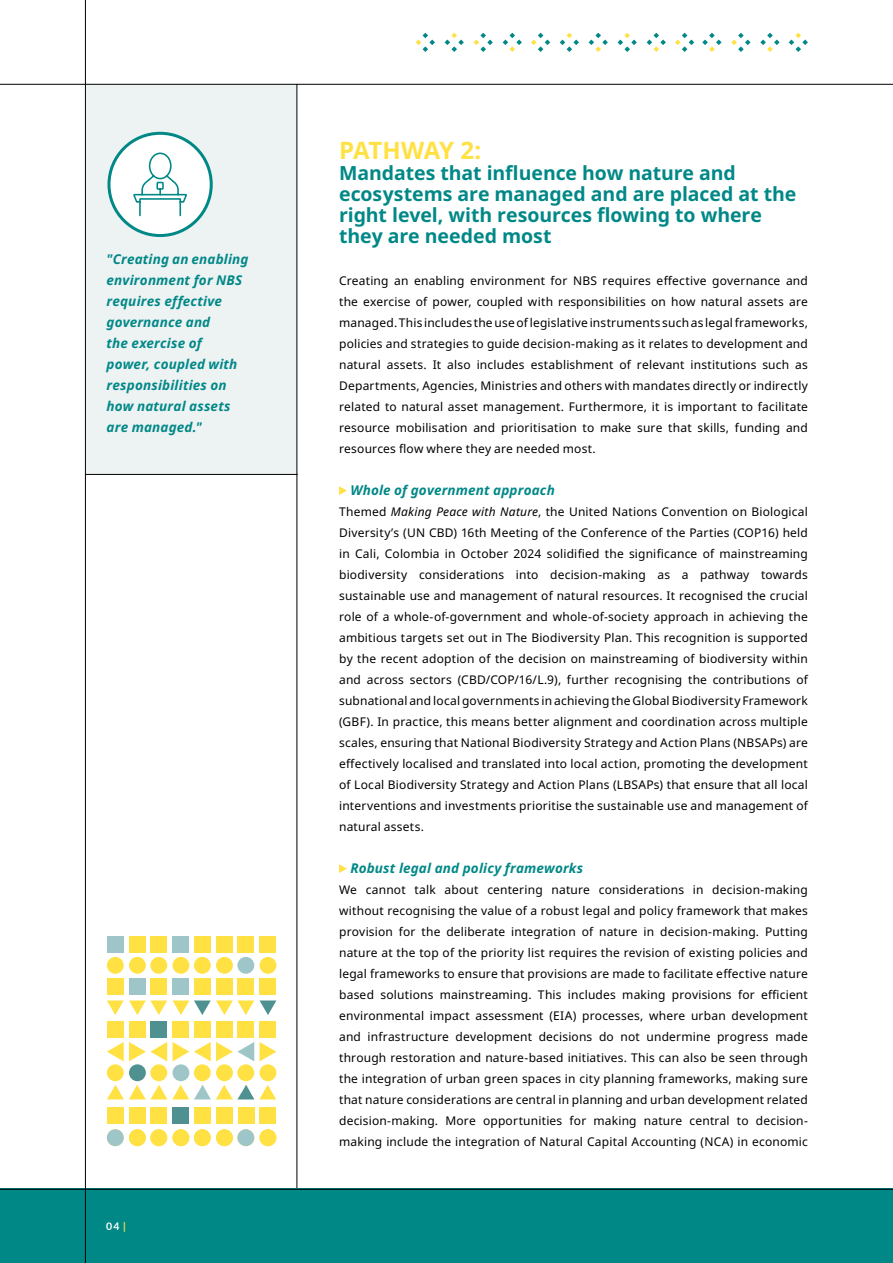
<style>
.page{position:relative;width:893px;height:1263px;background:#fff}
.page>*{position:absolute;margin:0;border:0;box-sizing:border-box;transform-origin:0 0}
.t1{font:700 24px "Noto Sans";letter-spacing:-.03em;color:#ffe144}
.t2{font:700 19.5px/21px "Noto Sans";letter-spacing:-.005em;color:#008887}
.t3{font:italic 700 13.5px/21px "Noto Sans";letter-spacing:.015em;color:#008887}
.t4{font:12px/21px "Noto Sans";letter-spacing:.015em;color:#000;text-align:justify}
.t5{font:700 10.5px "Lato";color:#fff}
.s1{color:#ffe144}
.s2{font-style:italic}
</style>
<div class="page">
<div style="left:87px;top:85px;width:210px;height:389px;background:#edf2f3"></div>
<hr style="left:297px;top:84px;width:1px;height:1104px;background:#000">
<hr style="left:85px;top:474px;width:213px;height:1px;background:#000">
<div style="left:0;top:1189px;width:893px;height:74px;background:#008887"></div>
<hr style="left:0;top:84px;width:893px;height:1px;background:#000">
<hr style="left:85px;top:0;width:1px;height:1263px;background:#000">
<hr style="left:0;top:1189px;width:893px;height:1px;background:#000">
<svg style="left:503px;top:33px;width:19px;height:19px"></svg>
<svg style="left:531px;top:33px;width:19px;height:19px"></svg>
<svg style="left:474px;top:33px;width:19px;height:19px"></svg>
<svg style="left:416px;top:33px;width:19px;height:19px"></svg>
<svg style="left:445px;top:33px;width:19px;height:19px"></svg>
<svg style="left:647px;top:33px;width:19px;height:19px"></svg>
<svg style="left:675px;top:33px;width:19px;height:19px"></svg>
<svg style="left:618px;top:33px;width:19px;height:19px"></svg>
<svg style="left:560px;top:33px;width:19px;height:19px"></svg>
<svg style="left:589px;top:33px;width:19px;height:19px"></svg>
<svg style="left:760px;top:33px;width:20px;height:19px"></svg>
<svg style="left:789px;top:33px;width:19px;height:19px"></svg>
<svg style="left:731px;top:33px;width:19px;height:19px"></svg>
<svg style="left:702px;top:33px;width:20px;height:19px"></svg>
<svg style="left:339px;top:486px;width:8px;height:9px"></svg>
<svg style="left:339px;top:864px;width:8px;height:9px"></svg>
<div style="left:109px;top:133px;width:102px;height:103px;background:#fff;border-radius:50%"></div>
<div style="left:107px;top:132px;width:106px;height:105px;border:3px solid #008887;border-radius:50%"></div>
<svg style="left:133px;top:152px;width:54px;height:65px"></svg>
<div style="left:194px;top:1129px;width:17px;height:17px;background:#ffe144;border-radius:50%"></div>
<div style="left:194px;top:1064px;width:17px;height:17px;background:#ffe144;border-radius:50%"></div>
<div style="left:194px;top:957px;width:17px;height:17px;background:#ffe144;border-radius:50%"></div>
<div style="left:194px;top:936px;width:17px;height:17px;background:#ffe144"></div>
<div style="left:194px;top:1107px;width:17px;height:17px;background:#ffe144"></div>
<div style="left:194px;top:978px;width:17px;height:17px;background:#ffe144"></div>
<div style="left:194px;top:1021px;width:17px;height:16px;background:#ffe144"></div>
<div style="left:216px;top:1129px;width:17px;height:17px;background:#ffe144;border-radius:50%"></div>
<div style="left:216px;top:1064px;width:17px;height:17px;background:#ffe144;border-radius:50%"></div>
<div style="left:216px;top:957px;width:17px;height:17px;background:#ffe144;border-radius:50%"></div>
<div style="left:216px;top:936px;width:17px;height:17px;background:#ffe144"></div>
<div style="left:216px;top:1107px;width:17px;height:17px;background:#ffe144"></div>
<div style="left:216px;top:978px;width:17px;height:17px;background:#ffe144"></div>
<div style="left:216px;top:1021px;width:17px;height:16px;background:#ffe144"></div>
<div style="left:237px;top:1129px;width:17px;height:17px;background:#9ec6c9;border-radius:50%"></div>
<div style="left:237px;top:1064px;width:17px;height:17px;background:#ffe144;border-radius:50%"></div>
<div style="left:237px;top:957px;width:17px;height:17px;background:#9ec6c9;border-radius:50%"></div>
<div style="left:237px;top:936px;width:17px;height:17px;background:#ffe144"></div>
<div style="left:238px;top:1107px;width:16px;height:17px;background:#ffe144"></div>
<div style="left:237px;top:978px;width:17px;height:17px;background:#ffe144"></div>
<div style="left:237px;top:1021px;width:17px;height:16px;background:#ffe144"></div>
<svg style="left:259px;top:1129px;width:17px;height:17px"></svg>
<div style="left:260px;top:1129px;width:16px;height:17px;background:#ffe144;border-radius:50%"></div>
<div style="left:260px;top:1064px;width:16px;height:17px;background:#ffe144;border-radius:50%"></div>
<div style="left:260px;top:957px;width:16px;height:17px;background:#ffe144;border-radius:50%"></div>
<div style="left:260px;top:936px;width:16px;height:17px;background:#ffe144"></div>
<svg style="left:260px;top:1000px;width:16px;height:15px"></svg>
<div style="left:259px;top:1107px;width:17px;height:17px;background:#ffe144"></div>
<div style="left:260px;top:978px;width:16px;height:17px;background:#ffe144"></div>
<div style="left:260px;top:1021px;width:16px;height:16px;background:#ffe144"></div>
<svg style="left:260px;top:1042px;width:16px;height:19px"></svg>
<div style="left:107px;top:1129px;width:17px;height:17px;background:#9ec6c9;border-radius:50%"></div>
<div style="left:107px;top:1064px;width:17px;height:17px;background:#ffe144;border-radius:50%"></div>
<div style="left:107px;top:957px;width:17px;height:17px;background:#ffe144;border-radius:50%"></div>
<div style="left:107px;top:936px;width:17px;height:17px;background:#9ec6c9"></div>
<div style="left:107px;top:1107px;width:17px;height:17px;background:#ffe144"></div>
<div style="left:107px;top:978px;width:17px;height:17px;background:#ffe144"></div>
<div style="left:107px;top:1021px;width:17px;height:16px;background:#ffe144"></div>
<div style="left:129px;top:1129px;width:17px;height:17px;background:#ffe144;border-radius:50%"></div>
<div style="left:129px;top:1064px;width:17px;height:17px;background:#4f9191;border-radius:50%"></div>
<div style="left:129px;top:957px;width:17px;height:17px;background:#ffe144;border-radius:50%"></div>
<div style="left:129px;top:936px;width:17px;height:17px;background:#ffe144"></div>
<div style="left:129px;top:1107px;width:17px;height:17px;background:#ffe144"></div>
<div style="left:129px;top:978px;width:17px;height:17px;background:#9ec6c9"></div>
<div style="left:129px;top:1021px;width:17px;height:16px;background:#ffe144"></div>
<div style="left:150px;top:1129px;width:17px;height:17px;background:#ffe144;border-radius:50%"></div>
<div style="left:150px;top:1064px;width:17px;height:17px;background:#ffe144;border-radius:50%"></div>
<div style="left:150px;top:957px;width:17px;height:17px;background:#ffe144;border-radius:50%"></div>
<div style="left:150px;top:936px;width:17px;height:17px;background:#ffe144"></div>
<div style="left:151px;top:1107px;width:16px;height:17px;background:#ffe144"></div>
<div style="left:150px;top:978px;width:17px;height:17px;background:#ffe144"></div>
<div style="left:150px;top:1021px;width:17px;height:16px;background:#4f9191"></div>
<svg style="left:107px;top:1042px;width:60px;height:19px"></svg>
<div style="left:172px;top:1129px;width:17px;height:17px;background:#ffe144;border-radius:50%"></div>
<div style="left:172px;top:1064px;width:17px;height:17px;background:#9ec6c9;border-radius:50%"></div>
<div style="left:172px;top:957px;width:17px;height:17px;background:#ffe144;border-radius:50%"></div>
<div style="left:173px;top:936px;width:16px;height:17px;background:#9ec6c9"></div>
<svg style="left:107px;top:1000px;width:147px;height:15px"></svg>
<div style="left:172px;top:1107px;width:17px;height:17px;background:#4f9191"></div>
<div style="left:173px;top:978px;width:16px;height:17px;background:#9ec6c9"></div>
<div style="left:172px;top:1021px;width:17px;height:16px;background:#ffe144"></div>
<svg style="left:107px;top:1085px;width:169px;height:14px"></svg>
<svg style="left:173px;top:1042px;width:81px;height:19px"></svg>
<p class="t3" style="left:107px;top:249px;width:144px">"Creating an enabling environment for NBS requires effective governance and<br>the exercise of power, coupled with responsibilities on how natural assets are managed."</p>
<p class="t5" style="left:106px;top:1218px;width:21px">04 <span class="s1">|</span></p>
<h1 class="t1" style="left:339px;top:133px;width:144px">PATHWAY 2:</h1>
<h2 class="t2" style="left:339px;top:163px;width:459px">Mandates that influence how nature and ecosystems are managed and are placed at the right level, with resources flowing to where they are needed most</h2>
<p class="t4" style="left:339px;top:270px;width:470px">Creating an enabling environment for NBS requires effective governance and the exercise of power, coupled with responsibilities on how natural assets are managed. This includes the use of legislative instruments such as legal frameworks, policies and strategies to guide decision-making as it relates to development and natural assets. It also includes establishment of relevant institutions such as Departments, Agencies, Ministries and others with mandates directly or indirectly related to natural asset management. Furthermore, it is important to facilitate resource mobilisation and prioritisation to make sure that skills, funding and resources flow where they are needed most.</p>
<p class="t3" style="left:350px;top:480px;width:206px">Whole of government approach</p>
<p class="t4" style="left:339px;top:501px;width:470px">Themed <span class="s2">Making Peace with Nature</span>, the United Nations Convention on Biological Diversity’s (UN CBD) 16th Meeting of the Conference of the Parties (COP16) held in Cali, Colombia in October 2024 solidified the significance of mainstreaming biodiversity considerations into decision-making as a pathway towards sustainable use and management of natural resources. It recognised the crucial role of a whole-of-government and whole-of-society approach in achieving the ambitious targets set out in The Biodiversity Plan. This recognition is supported by the recent adoption of the decision on mainstreaming of biodiversity within and across sectors (CBD/COP/16/L.9), further recognising the contributions of subnational and local governments in achieving the Global Biodiversity Framework (GBF). In practice, this means better alignment and coordination across multiple scales, ensuring that National Biodiversity Strategy and Action Plans (NBSAPs) are effectively localised and translated into local action, promoting the development of Local Biodiversity Strategy and Action Plans (LBSAPs) that ensure that all local interventions and investments prioritise the sustainable use and management of natural assets.</p>
<p class="t3" style="left:350px;top:858px;width:234px">Robust legal and policy frameworks</p>
<p class="t4" style="left:339px;top:879px;width:470px">We cannot talk about centering nature considerations in decision-making without recognising the value of a robust legal and policy framework that makes provision for the deliberate integration of nature in decision-making. Putting nature at the top of the priority list requires the revision of existing policies and legal frameworks to ensure that provisions are made to facilitate effective nature based solutions mainstreaming. This includes making provisions for efficient environmental impact assessment (EIA) processes, where urban development and infrastructure development decisions do not undermine progress made through restoration and nature-based initiatives. This can also be seen through the integration of urban green spaces in city planning frameworks, making sure that nature considerations are central in planning and urban development related decision-making. More opportunities for making nature central to decision&shy;making include the integration of Natural Capital Accounting (NCA) in economic</p>
</div>
